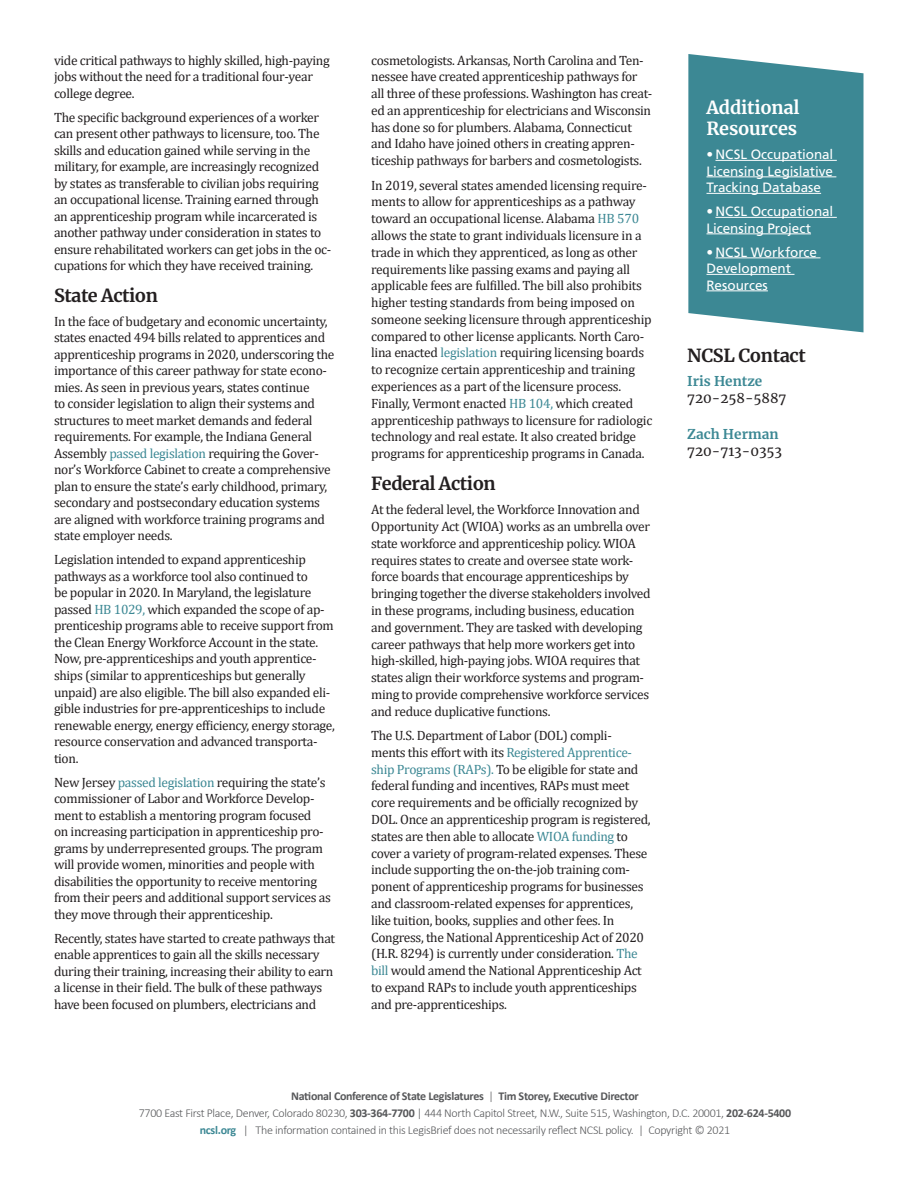
<style>
.page{position:relative;width:918px;height:1188px;background:#fff}
.page>*{position:absolute;margin:0;border:0;box-sizing:border-box;transform-origin:0 0}
.TEXT{font:700 18px "Merriweather";letter-spacing:-.025em;color:#231f20}
.BOX_HEAD{font:700 18px/21px "Merriweather";letter-spacing:-.01em;color:#fff}
.STATE_FED_ACTION_HED{font:700 18px "Merriweather";letter-spacing:-.025em;color:#231f20}
.TEXT-2{font:13.5px/16.8px "Cambria";letter-spacing:-.025em;color:#231f20}
.t1{font:13.5px/16.5px "Frutiger LT Std";letter-spacing:-.005em;color:#fff}
.t2{font:13.5px "Merriweather";color:#231f20}
.t3{font:700 13.5px "Merriweather";color:#3c8894}
.t4{font:300 12px "Calibri";letter-spacing:-.025em;color:#57585a}
.t5{font:700 12px "Calibri";letter-spacing:-.025em;color:#57585a}
.s1{color:#3c8894}
.s2{font-weight:300}
.s3{font-weight:700}
.s4{font-weight:700;color:#3c8894}
</style>
<div class="page">
<svg style="left:688px;top:54px;width:176px;height:278px;background:#4b919c"></svg>
<hr style="left:715px;top:160px;width:122px;height:1px;background:#fff">
<hr style="left:706px;top:177px;width:130px;height:1px;background:#fff">
<hr style="left:706px;top:193px;width:115px;height:1px;background:#fff">
<hr style="left:715px;top:217px;width:122px;height:1px;background:#fff">
<hr style="left:706px;top:234px;width:105px;height:1px;background:#fff">
<hr style="left:715px;top:258px;width:105px;height:1px;background:#fff">
<hr style="left:706px;top:274px;width:89px;height:1px;background:#fff">
<hr style="left:706px;top:291px;width:62px;height:1px;background:#fff">
<p class="TEXT-2" style="left:54px;top:52px;width:277px">vide critical pathways to highly skilled, high-paying jobs without the need for a traditional four-year college degree.</p>
<p class="TEXT-2" style="left:54px;top:109px;width:279px">The specific background experiences of a worker can present other pathways to licensure, too. The skills and education gained while serving in the military, for example, are increasingly recognized by states as transferable to civilian jobs requiring an occupational license. Training earned through an apprenticeship program while incarcerated is another pathway under consideration in states to ensure rehabilitated workers can get jobs in the oc&shy;cupations for which they have received training.</p>
<p class="STATE_FED_ACTION_HED" style="left:54px;top:283px;width:106px">State Action</p>
<p class="TEXT-2" style="left:54px;top:313px;width:282px">In the face of budgetary and economic uncertainty, states enacted 494 bills related to apprentices and apprenticeship programs in 2020, underscoring the importance of this career pathway for state econo&shy;mies. As seen in previous years, states continue<br>to consider legislation to align their systems and structures to meet market demands and federal requirements. For example, the Indiana General Assembly <span class="s1">passed legislation</span> requiring the Gover&shy;nor’s Workforce Cabinet to create a comprehensive plan to ensure the state’s early childhood, primary, secondary and postsecondary education systems are aligned with workforce training programs and state employer needs.</p>
<p class="TEXT-2" style="left:54px;top:551px;width:282px">Legislation intended to expand apprenticeship pathways as a workforce tool also continued to<br>be popular in 2020. In Maryland, the legislature passed <span class="s1">HB 1029,</span> which expanded the scope of ap&shy;prenticeship programs able to receive support from the Clean Energy Workforce Account in the state.<br>Now, pre-apprenticeships and youth apprentice&shy;ships (similar to apprenticeships but generally unpaid) are also eligible. The bill also expanded eli&shy;gible industries for pre-apprenticeships to include renewable energy, energy efficiency, energy storage, resource conservation and advanced transporta&shy;tion.</p>
<p class="TEXT-2" style="left:54px;top:774px;width:278px">New Jersey <span class="s1">passed legislation</span> requiring the state’s commissioner of Labor and Workforce Develop&shy;ment to establish a mentoring program focused<br>on increasing participation in apprenticeship pro&shy;grams by underrepresented groups. The program will provide women, minorities and people with disabilities the opportunity to receive mentoring from their peers and additional support services as they move through their apprenticeship.</p>
<p class="TEXT-2" style="left:54px;top:930px;width:283px">Recently, states have started to create pathways that enable apprentices to gain all the skills necessary during their training, increasing their ability to earn a license in their field. The bulk of these pathways have been focused on plumbers, electricians and</p>
<p class="TEXT-2" style="left:371px;top:51px;width:283px">cosmetologists. Arkansas, North Carolina and Ten&shy;nessee have created apprenticeship pathways for all three of these professions. Washington has creat&shy;ed an apprenticeship for electricians and Wisconsin has done so for plumbers. Alabama, Connecticut and Idaho have joined others in creating appren&shy;ticeship pathways for barbers and cosmetologists.</p>
<p class="TEXT-2" style="left:371px;top:176px;width:283px">In 2019, several states amended licensing require&shy;ments to allow for apprenticeships as a pathway toward an occupational license. Alabama <span class="s1">HB 570 </span>allows the state to grant individuals licensure in a trade in which they apprenticed, as long as other requirements like passing exams and paying all applicable fees are fulfilled. The bill also prohibits higher testing standards from being imposed on someone seeking licensure through apprenticeship compared to other license applicants. North Caro&shy;lina enacted <span class="s1">legislation</span> requiring licensing boards to recognize certain apprenticeship and training experiences as a part of the licensure process.<br>Finally, Vermont enacted <span class="s1">HB 104,</span> which created apprenticeship pathways to licensure for radiologic technology and real estate. It also created bridge programs for apprenticeship programs in Canada.</p>
<p class="TEXT" style="left:371px;top:471px;width:126px">Federal Action</p>
<p class="TEXT-2" style="left:371px;top:501px;width:281px">At the federal level, the Workforce Innovation and Opportunity Act (WIOA) works as an umbrella over state workforce and apprenticeship policy. WIOA requires states to create and oversee state work&shy;force boards that encourage apprenticeships by bringing together the diverse stakeholders involved in these programs, including business, education and government. They are tasked with developing career pathways that help more workers get into high-skilled, high-paying jobs. WIOA requires that states align their workforce systems and program&shy;ming to provide comprehensive workforce services and reduce duplicative functions.</p>
<p class="TEXT-2" style="left:371px;top:727px;width:281px">The U.S. Department of Labor (DOL) compli-<br>ments this effort with its <span class="s1">Registered Apprentice&shy;ship Programs (RAPs).</span> To be eligible for state and federal funding and incentives, RAPs must meet core requirements and be officially recognized by DOL. Once an apprenticeship program is registered, states are then able to allocate <span class="s1">WIOA funding</span> to cover a variety of program-related expenses. These include supporting the on-the-job training com&shy;ponent of apprenticeship programs for businesses and classroom-related expenses for apprentices, like tuition, books, supplies and other fees. In Congress, the National Apprenticeship Act of 2020 (H.R. 8294) is currently under consideration. <span class="s1">The bill</span> would amend the National Apprenticeship Act to expand RAPs to include youth apprenticeships and pre-apprenticeships.</p>
<p class="BOX_HEAD" style="left:706px;top:96px;width:95px">Additional<br>Resources</p>
<p class="t1" style="left:706px;top:146px;width:128px;text-align:justify">• NCSL Occupational Licensing Legislative Tracking Database</p>
<p class="t1" style="left:706px;top:203px;width:128px">• NCSL Occupational<br>Licensing Project</p>
<p class="t1" style="left:706px;top:244px;width:112px">• NCSL Workforce<br>Development<br>Resources</p>
<p class="TEXT" style="left:687px;top:343px;width:120px">NCSL Contact</p>
<p class="t3" style="left:687px;top:371px;width:77px">Iris Hentze</p>
<p class="t2" style="left:687px;top:389px;width:101px">720-258-5887</p>
<p class="t3" style="left:687px;top:425px;width:93px">Zach Herman</p>
<p class="t2" style="left:687px;top:442px;width:96px">720-713-0353</p>
<p class="t5" style="left:291px;top:1087px;width:349px">National Conference of State Legislatures <span class="s2">|</span> Tim Storey, Executive Director</p>
<p class="t4" style="left:139px;top:1106px;width:654px">7700 East First Place, Denver, Colorado 80230, <span class="s3">303-364-7700</span> | 444 North Capitol Street, N.W., Suite 515, Washington, D.C. 20001, <span class="s3">202-624-5400</span></p>
<p class="t4" style="left:200px;top:1123px;width:532px"><span class="s4">ncsl.org</span> | The information contained in this LegisBrief does not necessarily reflect NCSL policy. | Copyright © 2021</p>
</div>
